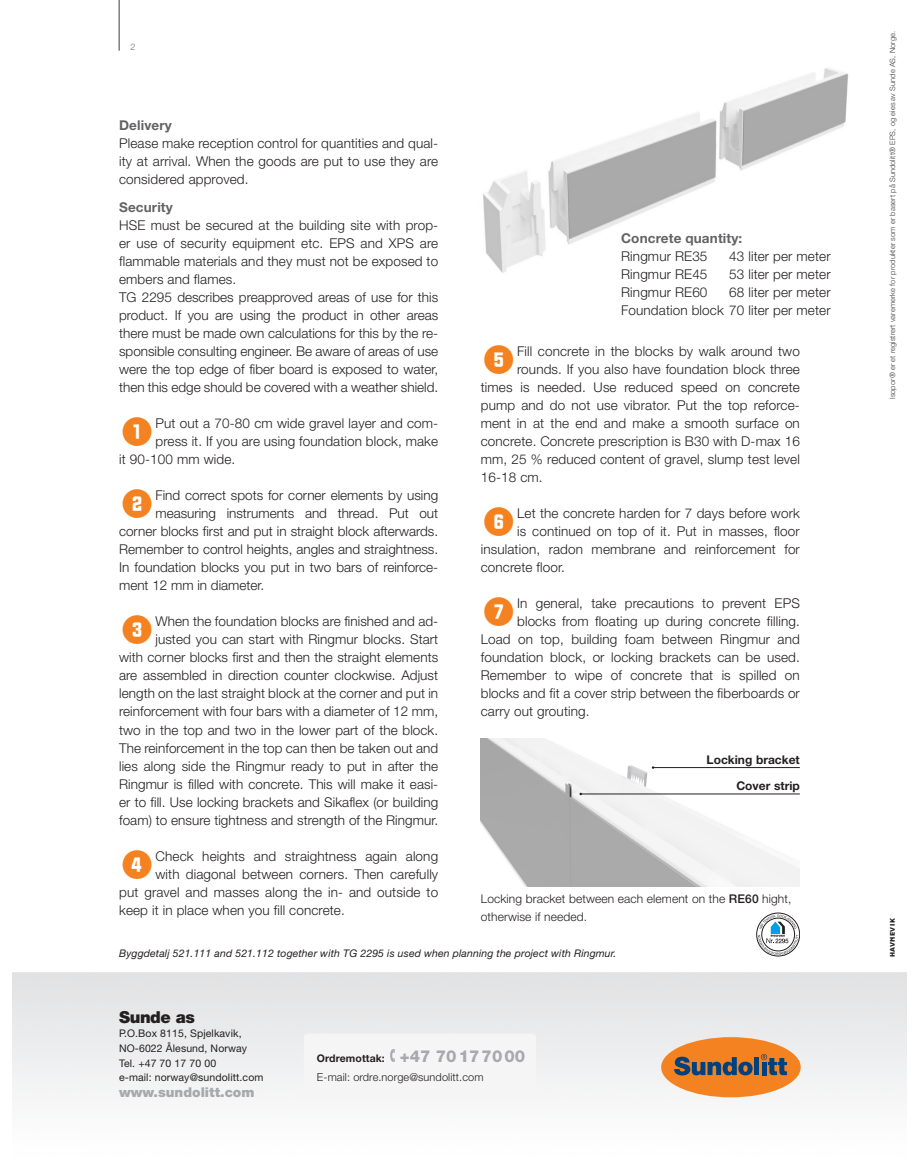
<style>
.page{position:relative;width:919px;height:1174px;background:#fff}
.page>*{position:absolute;margin:0;border:0;box-sizing:border-box;transform-origin:0 0}
.t1{font:36px "Numbers Style Two Circle Negative";color:#f58220}
.t2{font:900 16.5px "Helvetica Neue";letter-spacing:-.025em;color:#231f20}
.t3{font:300 13.5px/18px "Helvetica Neue";letter-spacing:.01em;color:#231f20;text-align:right}
.t4{font:700 13.5px "Helvetica Neue";letter-spacing:.01em;color:#636366}
.t5{font:900 13.5px "Helvetica Neue";color:#a8a9ad}
.t6{font:300 12px/18px "Helvetica Neue";letter-spacing:.01em;color:#231f20}
.t7{font:700 12px/26.4px "Helvetica Neue";color:#231f20;text-align:right}
.t8{font:300 10.95px "Helvetica Neue";letter-spacing:.01em;color:#231f20}
.t9{font:10.5px/14.5px "Helvetica Neue";letter-spacing:.01em;color:#231f20}
.t10{font:italic 10.5px "Helvetica Neue";letter-spacing:.01em;color:#231f20}
.t11{font:700 10.5px "Helvetica Neue";letter-spacing:.01em;color:#231f20}
.t12{font:300 9px "Helvetica Neue";color:#727376}
.t13{font:300 7.5px "Helvetica Neue";letter-spacing:.01em;color:#3e3e3f}
.t14{font:900 7.5px "CP Company";letter-spacing:.05em;color:#231f20}
.s1{font-weight:500}
.s2{font-weight:800;font-size:16.5px;color:#a8a9ad}
</style>
<div class="page">
<hr style="left:119px;top:0;width:1px;height:51px;background:#3e3e3f">
<img style="left:13px;top:972px;width:893px;height:126px">
<div style="left:304px;top:1033px;width:232px;height:64px;background:#f5f5f6;border-radius:4px"></div>
<svg style="left:390px;top:1049px;width:5px;height:13px"></svg>
<div style="left:661px;top:1037px;width:139px;height:60px;background:#f58220;border-radius:50%"></div>
<svg style="left:674px;top:1056px;width:78px;height:19px"></svg>
<div style="left:754px;top:1057px;width:5px;height:18px;background:#01427c"></div>
<svg style="left:760px;top:1053px;width:27px;height:22px"></svg>
<svg style="left:756px;top:912px;width:43px;height:44px"></svg>
<img style="left:483px;top:68px;width:365px;height:205px">
<img style="left:480px;top:738px;width:319px;height:148px">
<hr style="left:653px;top:767px;width:146px;height:1px;background:#231f20">
<hr style="left:580px;top:793px;width:219px;height:1px;background:#231f20">
<p class="t12" style="left:130px;top:41px;width:7px">2</p>
<p class="t4" style="left:119px;top:116px;width:54px">Delivery</p>
<p class="t3" style="left:119px;top:134px;width:320px;text-align:justify">Please make reception control for quantities and qual&shy;ity at arrival. When the goods are put to use they are considered approved.</p>
<p class="t4" style="left:119px;top:199px;width:55px">Security</p>
<p class="t3" style="left:119px;top:216px;width:320px;text-align:left">HSE must be secured at the building site with prop&shy;er use of security equipment etc. EPS and XPS are flammable materials and they must not be exposed to embers and flames.<br>TG 2295 describes preapproved areas of use for this product. If you are using the product in other areas there must be made own calculations for this by the re&shy;sponsible consulting engineer. Be aware of areas of use were the top edge of fiber board is exposed to water, then this edge should be covered with a weather shield.</p>
<h1 class="t1" style="left:119px;top:413px;width:37px">1</h1>
<p class="t3" style="left:155px;top:414px;width:284px">Put out a 70-80 cm wide gravel layer and com-</p>
<p class="t3" style="left:155px;top:432px;width:284px">press it. If you are using foundation block, make</p>
<p class="t3" style="left:119px;top:450px;width:118px">it 90-100 mm wide.</p>
<h1 class="t1" style="left:119px;top:485px;width:37px">2</h1>
<p class="t3" style="left:155px;top:486px;width:284px">Find correct spots for corner elements by using</p>
<p class="t3" style="left:155px;top:504px;width:284px">measuring instruments and thread. Put out</p>
<p class="t3" style="left:119px;top:522px;width:320px">corner blocks first and put in straight block afterwards.</p>
<p class="t3" style="left:119px;top:540px;width:320px">Remember to control heights, angles and straightness.</p>
<p class="t3" style="left:119px;top:558px;width:320px">In foundation blocks you put in two bars of reinforce-</p>
<p class="t3" style="left:119px;top:576px;width:147px">ment 12 mm in diameter.</p>
<h1 class="t1" style="left:119px;top:611px;width:37px">3</h1>
<p class="t3" style="left:119px;top:612px;width:320px">When the foundation blocks are finished and ad&shy;justed you can start with Ringmur blocks. Start<br>with corner blocks first and then the straight elements are assembled in direction counter clockwise. Adjust length on the last straight block at the corner and put in reinforcement with four bars with a diameter of 12 mm, two in the top and two in the lower part of the block.<br>The reinforcement in the top can then be taken out and lies along side the Ringmur ready to put in after the Ringmur is filled with concrete. This will make it easi&shy;er to fill. Use locking brackets and Sikaflex (or building foam) to ensure tightness and strength of the Ringmur.</p>
<h1 class="t1" style="left:119px;top:845px;width:37px">4</h1>
<p class="t3" style="left:155px;top:846px;width:284px">Check heights and straightness again along</p>
<p class="t3" style="left:155px;top:864px;width:284px">with diagonal between corners. Then carefully</p>
<p class="t3" style="left:119px;top:882px;width:320px">put gravel and masses along the in- and outside to</p>
<p class="t3" style="left:119px;top:900px;width:227px">keep it in place when you fill concrete.</p>
<p class="t4" style="left:621px;top:230px;width:123px">Concrete quantity:</p>
<p class="t3" style="left:621px;top:247px;width:88px">Ringmur RE35</p>
<p class="t3" style="left:729px;top:247px;width:103px">43 liter per meter</p>
<p class="t3" style="left:621px;top:265px;width:88px">Ringmur RE45</p>
<p class="t3" style="left:729px;top:265px;width:103px">53 liter per meter</p>
<p class="t3" style="left:621px;top:283px;width:88px">Ringmur RE60</p>
<p class="t3" style="left:621px;top:283px;width:211px">68 liter per meter<br>Foundation block 70 liter per meter</p>
<h1 class="t1" style="left:480px;top:340px;width:37px">5</h1>
<p class="t3" style="left:517px;top:342px;width:284px">Fill concrete in the blocks by walk around two</p>
<p class="t3" style="left:517px;top:360px;width:284px">rounds. If you also have foundation block three</p>
<p class="t3" style="left:480px;top:378px;width:320px">times is needed. Use reduced speed on concrete</p>
<p class="t3" style="left:480px;top:396px;width:320px">pump and do not use vibrator. Put the top reforce-</p>
<p class="t3" style="left:480px;top:414px;width:320px">ment in at the end and make a smooth surface on</p>
<p class="t3" style="left:480px;top:432px;width:320px">concrete. Concrete prescription is B30 with D-max 16</p>
<p class="t3" style="left:480px;top:450px;width:320px">mm, 25 % reduced content of gravel, slump test level</p>
<p class="t3" style="left:480px;top:468px;width:63px">16-18 cm.</p>
<h1 class="t1" style="left:480px;top:502px;width:37px">6</h1>
<p class="t3" style="left:517px;top:504px;width:284px">Let the concrete harden for 7 days before work</p>
<p class="t3" style="left:517px;top:522px;width:284px">is continued on top of it. Put in masses, floor</p>
<p class="t3" style="left:480px;top:540px;width:320px">insulation, radon membrane and reinforcement for</p>
<p class="t3" style="left:480px;top:558px;width:86px">concrete floor.</p>
<h1 class="t1" style="left:480px;top:592px;width:37px">7</h1>
<p class="t3" style="left:517px;top:594px;width:284px">In general, take precautions to prevent EPS</p>
<p class="t3" style="left:517px;top:612px;width:284px">blocks from floating up during concrete filling.</p>
<p class="t3" style="left:480px;top:630px;width:320px">Load on top, building foam between Ringmur and</p>
<p class="t3" style="left:480px;top:648px;width:320px">foundation block, or locking brackets can be used.</p>
<p class="t3" style="left:480px;top:666px;width:320px">Remember to wipe of concrete that is spilled on</p>
<p class="t3" style="left:480px;top:684px;width:320px">blocks and fit a cover strip between the fiberboards or</p>
<p class="t3" style="left:480px;top:702px;width:110px">carry out grouting.</p>
<p class="t7" style="left:706px;top:746px;width:95px">Locking bracket<br>Cover strip</p>
<p class="t6" style="left:480px;top:889px;width:312px">Locking bracket between each element on the <span class="s1">RE60</span> hight, otherwise if needed.</p>
<p class="t10" style="left:119px;top:947px;width:499px">Byggdetalj 521.111 and 521.112 together with TG 2295 is used when planning the project with Ringmur.</p>
<p class="t2" style="left:119px;top:1007px;width:77px">Sunde as</p>
<p class="t9" style="left:119px;top:1026px;width:146px">P.O.Box 8115, Spjelkavik,<br>NO-6022 Ålesund, Norway<br>Tel. +47 70 17 70 00<br>e-mail: norway@sundolitt.com</p>
<p class="t5" style="left:119px;top:1084px;width:137px">www.sundolitt.com</p>
<p class="t11" style="left:317px;top:1051px;width:210px">Ordremottak: <span class="s2">+47 70177000</span></p>
<p class="t8" style="left:317px;top:1070px;width:168px">E-mail: ordre.norge@sundolitt.com</p>
<p class="t13" style="left:887px;top:399px;width:370px;rotate:-90deg">Isopor® er et registrert varemerke for produkter som er basert på Sundolitt® EPS, og eies av Sunde AS, Norge.</p>
<p class="t14" style="left:887px;top:957px;width:41px;rotate:-90deg">HAVNEVIK</p>
</div>
